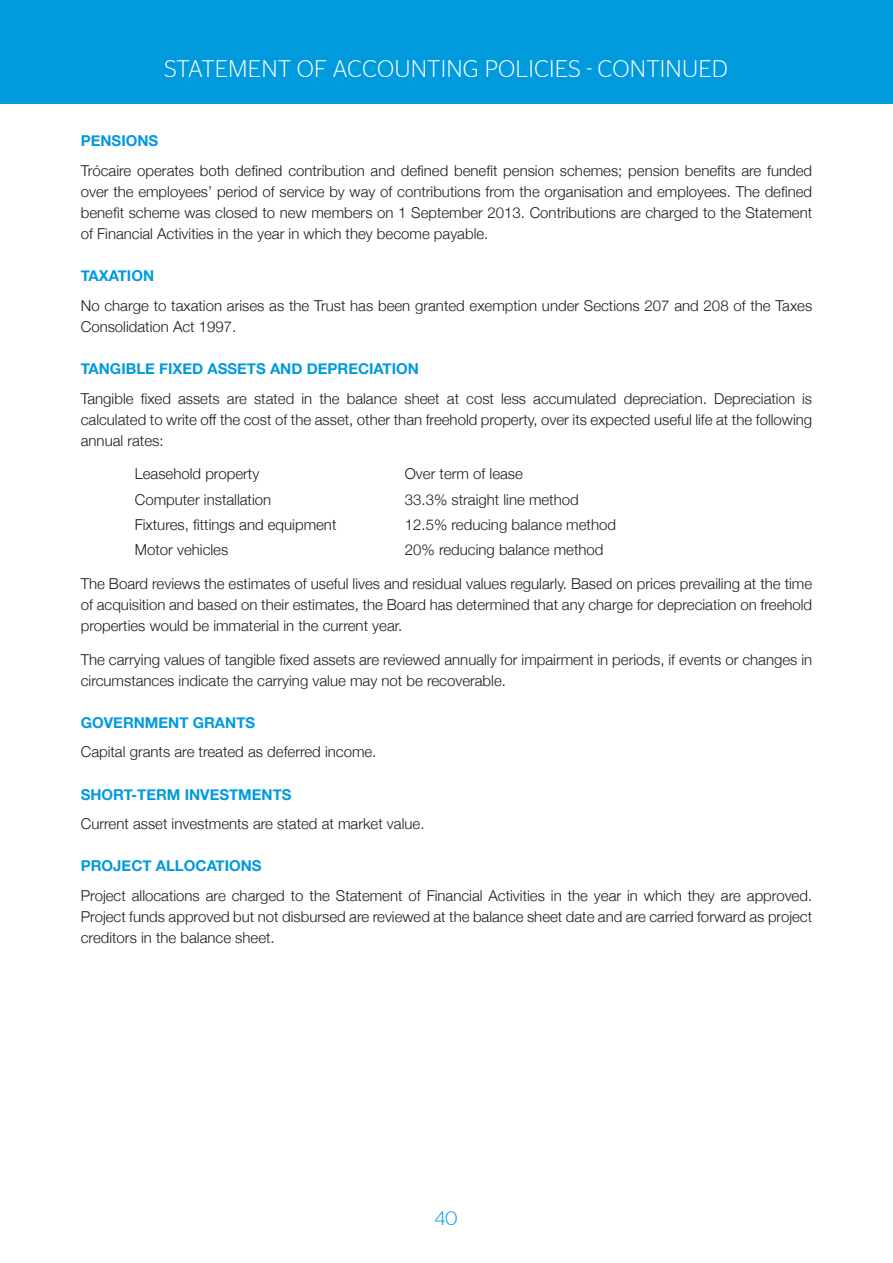
<style>
.page{position:relative;width:893px;height:1263px;background:#fff}
.page>*{position:absolute;margin:0;border:0;box-sizing:border-box;transform-origin:0 0}
.t1{font:300 24px "Stag Sans";letter-spacing:.01em;color:#fff}
.t2{font:300 19.5px "Stag Sans";color:#009add}
.t3{font:300 15px/21px "Helvetica Neue";color:#1d1d1b;text-align:justify}
.t4{font:700 15px "Helvetica Neue";color:#009add}
</style>
<div class="page">
<div style="left:0;top:0;width:893px;height:104px;background:#009add"></div>
<h1 class="t1" style="left:165px;top:55px;width:565px">STATEMENT OF ACCOUNTING POLICIES - CONTINUED</h1>
<p class="t4" style="left:81px;top:129px;width:79px">PENSIONS</p>
<p class="t3" style="left:81px;top:159px;width:733px">Trócaire operates both defined contribution and defined benefit pension schemes; pension benefits are funded over the employees’ period of service by way of contributions from the organisation and employees. The defined benefit scheme was closed to new members on 1 September 2013. Contributions are charged to the Statement of Financial Activities in the year in which they become payable.</p>
<p class="t4" style="left:81px;top:264px;width:75px">TAXATION</p>
<p class="t3" style="left:81px;top:294px;width:733px">No charge to taxation arises as the Trust has been granted exemption under Sections 207 and 208 of the Taxes<br>Consolidation Act 1997.</p>
<p class="t4" style="left:81px;top:357px;width:340px">TANGIBLE FIXED ASSETS AND DEPRECIATION</p>
<p class="t3" style="left:81px;top:387px;width:733px">Tangible fixed assets are stated in the balance sheet at cost less accumulated depreciation. Depreciation is calculated to write off the cost of the asset, other than freehold property, over its expected useful life at the following annual rates:</p>
<p class="t3" style="left:135px;top:463px;width:126px">Leasehold property</p>
<p class="t3" style="left:405px;top:463px;width:120px">Over term of lease</p>
<p class="t3" style="left:135px;top:488px;width:138px">Computer installation</p>
<p class="t3" style="left:405px;top:488px;width:175px">33.3% straight line method</p>
<p class="t3" style="left:135px;top:513px;width:203px">Fixtures, fittings and equipment</p>
<p class="t3" style="left:405px;top:513px;width:213px">12.5% reducing balance method</p>
<p class="t3" style="left:135px;top:538px;width:95px">Motor vehicles</p>
<p class="t3" style="left:405px;top:538px;width:200px">20% reducing balance method</p>
<p class="t3" style="left:81px;top:572px;width:733px">The Board reviews the estimates of useful lives and residual values regularly. Based on prices prevailing at the time of acquisition and based on their estimates, the Board has determined that any charge for depreciation on freehold properties would be immaterial in the current year.</p>
<p class="t3" style="left:81px;top:648px;width:733px">The carrying values of tangible fixed assets are reviewed annually for impairment in periods, if events or changes in circumstances indicate the carrying value may not be recoverable.</p>
<p class="t4" style="left:81px;top:711px;width:176px">GOVERNMENT GRANTS</p>
<p class="t3" style="left:81px;top:741px;width:297px">Capital grants are treated as deferred income.</p>
<p class="t4" style="left:81px;top:782px;width:212px">SHORT-TERM INVESTMENTS</p>
<p class="t3" style="left:81px;top:812px;width:345px">Current asset investments are stated at market value.</p>
<p class="t4" style="left:81px;top:854px;width:182px">PROJECT ALLOCATIONS</p>
<p class="t3" style="left:81px;top:884px;width:733px">Project allocations are charged to the Statement of Financial Activities in the year in which they are approved.<br>Project funds approved but not disbursed are reviewed at the balance sheet date and are carried forward as project creditors in the balance sheet.</p>
<h2 class="t2" style="left:435px;top:1207px;width:24px">40</h2>
</div>
